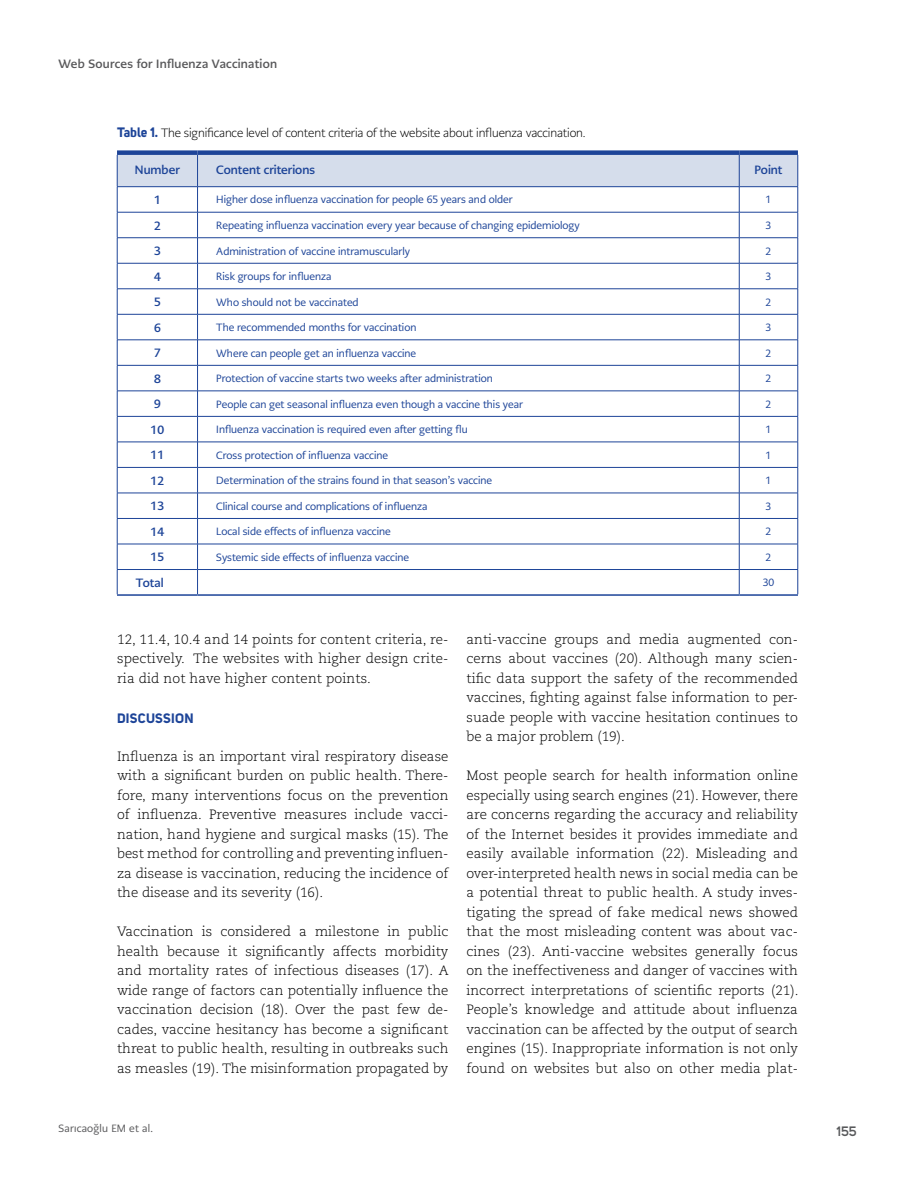
<style>
.page{position:relative;width:915px;height:1191px;background:#fff}
.page>*{position:absolute;margin:0;border:0;box-sizing:border-box;transform-origin:0 0}
.t1{font:300 13.5px/19.5px "Caecilia LT Pro 45";color:#000;text-align:justify}
.t2{font:700 13.5px "Uni Sans";letter-spacing:.02em;color:#1d4498}
.t3{font:600 13.5px "Uni Sans";color:#58595b}
.t4{font:300 12px "PMN Caecilia Sans Head";letter-spacing:-.01em;color:#000}
.t5{font:700 12px "PMN Caecilia Sans Head";color:#1d4498}
.t6{font:700 12px "PMN Caecilia Sans Head";letter-spacing:.02em;color:#58585a}
.t7{font:10.5px "PMN Caecilia Sans Head";color:#1d4498}
.t8{font:10.5px "PMN Caecilia Sans Head";letter-spacing:.02em;color:#58585a}
.s1{font-family:"Uni Sans";font-weight:700;font-size:13.5px;color:#1d4498}
</style>
<div class="page">
<div style="left:117px;top:150px;width:80px;height:5px;background:#1d4498"></div>
<div style="left:197px;top:150px;width:542px;height:5px;background:#1d4498"></div>
<div style="left:739px;top:150px;width:58px;height:5px;background:#1d4498"></div>
<svg style="left:117px;top:153px;width:681px;height:441px"></svg>
<hr style="left:117px;top:594px;width:80px;height:2px;background:#1d4498">
<hr style="left:197px;top:594px;width:542px;height:2px;background:#1d4498">
<hr style="left:739px;top:594px;width:58px;height:2px;background:#1d4498">
<p class="t6" style="left:58px;top:56px;width:220px">Web Sources for Influenza Vaccination</p>
<p class="t4" style="left:117px;top:126px;width:470px"><span class="s1">Table 1.</span> The significance level of content criteria of the website about influenza vaccination.</p>
<p class="t5" style="left:135px;top:162px;width:46px">Number</p>
<p class="t5" style="left:216px;top:162px;width:100px">Content criterions</p>
<p class="t5" style="left:754px;top:162px;width:30px">Point</p>
<p class="t5" style="left:154px;top:192px;width:8px">1</p>
<p class="t7" style="left:216px;top:193px;width:298px">Higher dose influenza vaccination for people 65 years and older</p>
<p class="t7" style="left:765px;top:193px;width:7px">1</p>
<p class="t5" style="left:154px;top:217px;width:8px">2</p>
<p class="t7" style="left:216px;top:219px;width:365px">Repeating influenza vaccination every year because of changing epidemiology</p>
<p class="t7" style="left:765px;top:219px;width:7px">3</p>
<p class="t5" style="left:154px;top:243px;width:8px">3</p>
<p class="t7" style="left:216px;top:244px;width:195px">Administration of vaccine intramuscularly</p>
<p class="t7" style="left:765px;top:244px;width:7px">2</p>
<p class="t5" style="left:154px;top:268px;width:6px">4</p>
<p class="t7" style="left:216px;top:270px;width:117px">Risk groups for influenza</p>
<p class="t7" style="left:765px;top:270px;width:7px">3</p>
<p class="t5" style="left:154px;top:294px;width:8px">5</p>
<p class="t7" style="left:216px;top:295px;width:144px">Who should not be vaccinated</p>
<p class="t7" style="left:765px;top:295px;width:7px">2</p>
<p class="t5" style="left:154px;top:319px;width:8px">6</p>
<p class="t7" style="left:216px;top:321px;width:201px">The recommended months for vaccination</p>
<p class="t7" style="left:765px;top:321px;width:7px">3</p>
<p class="t5" style="left:154px;top:345px;width:8px">7</p>
<p class="t7" style="left:216px;top:346px;width:201px">Where can people get an influenza vaccine</p>
<p class="t7" style="left:765px;top:346px;width:7px">2</p>
<p class="t5" style="left:154px;top:371px;width:8px">8</p>
<p class="t7" style="left:216px;top:372px;width:278px">Protection of vaccine starts two weeks after administration</p>
<p class="t7" style="left:765px;top:372px;width:7px">2</p>
<p class="t5" style="left:154px;top:396px;width:8px">9</p>
<p class="t7" style="left:216px;top:397px;width:308px">People can get seasonal influenza even though a vaccine this year</p>
<p class="t7" style="left:765px;top:397px;width:7px">2</p>
<p class="t5" style="left:151px;top:422px;width:15px">10</p>
<p class="t7" style="left:216px;top:423px;width:253px">Influenza vaccination is required even after getting flu</p>
<p class="t7" style="left:765px;top:423px;width:7px">1</p>
<p class="t5" style="left:151px;top:447px;width:15px">11</p>
<p class="t7" style="left:216px;top:448px;width:173px">Cross protection of influenza vaccine</p>
<p class="t7" style="left:765px;top:448px;width:7px">1</p>
<p class="t5" style="left:151px;top:473px;width:15px">12</p>
<p class="t7" style="left:216px;top:474px;width:277px">Determination of the strains found in that season’s vaccine</p>
<p class="t7" style="left:765px;top:474px;width:7px">1</p>
<p class="t5" style="left:151px;top:498px;width:15px">13</p>
<p class="t7" style="left:216px;top:499px;width:213px">Clinical course and complications of influenza</p>
<p class="t7" style="left:765px;top:499px;width:7px">3</p>
<p class="t5" style="left:151px;top:524px;width:13px">14</p>
<p class="t7" style="left:216px;top:525px;width:176px">Local side effects of influenza vaccine</p>
<p class="t7" style="left:765px;top:525px;width:7px">2</p>
<p class="t5" style="left:151px;top:549px;width:15px">15</p>
<p class="t7" style="left:216px;top:550px;width:194px">Systemic side effects of influenza vaccine</p>
<p class="t7" style="left:765px;top:550px;width:7px">2</p>
<p class="t5" style="left:136px;top:575px;width:29px">Total</p>
<p class="t7" style="left:762px;top:576px;width:13px">30</p>
<p class="t1" style="left:117px;top:629px;width:333px">12, 11.4, 10.4 and 14 points for content criteria, re&shy;spectively. The websites with higher design crite&shy;ria did not have higher content points.</p>
<p class="t2" style="left:117px;top:710px;width:78px">DISCUSSION</p>
<p class="t1" style="left:117px;top:746px;width:333px">Influenza is an important viral respiratory disease with a significant burden on public health. There&shy;fore, many interventions focus on the prevention of influenza. Preventive measures include vacci&shy;nation, hand hygiene and surgical masks (15). The best method for controlling and preventing influen&shy;za disease is vaccination, reducing the incidence of the disease and its severity (16).</p>
<p class="t1" style="left:117px;top:921px;width:333px">Vaccination is considered a milestone in public health because it significantly affects morbidity and mortality rates of infectious diseases (17). A wide range of factors can potentially influence the vaccination decision (18). Over the past few de&shy;cades, vaccine hesitancy has become a significant threat to public health, resulting in outbreaks such as measles (19). The misinformation propagated by</p>
<p class="t1" style="left:466px;top:629px;width:333px">anti-vaccine groups and media augmented con&shy;cerns about vaccines (20). Although many scien&shy;tific data support the safety of the recommended vaccines, fighting against false information to per&shy;suade people with vaccine hesitation continues to be a major problem (19).</p>
<p class="t1" style="left:466px;top:765px;width:333px">Most people search for health information online especially using search engines (21). However, there are concerns regarding the accuracy and reliability of the Internet besides it provides immediate and easily available information (22). Misleading and over-interpreted health news in social media can be a potential threat to public health. A study inves&shy;tigating the spread of fake medical news showed that the most misleading content was about vac&shy;cines (23). Anti-vaccine websites generally focus on the ineffectiveness and danger of vaccines with incorrect interpretations of scientific reports (21).<br>People’s knowledge and attitude about influenza vaccination can be affected by the output of search engines (15). Inappropriate information is not only found on websites but also on other media plat-</p>
<p class="t8" style="left:58px;top:1121px;width:96px">Sarıcaoğlu EM et al.</p>
<p class="t3" style="left:836px;top:1123px;width:21px">155</p>
</div>
